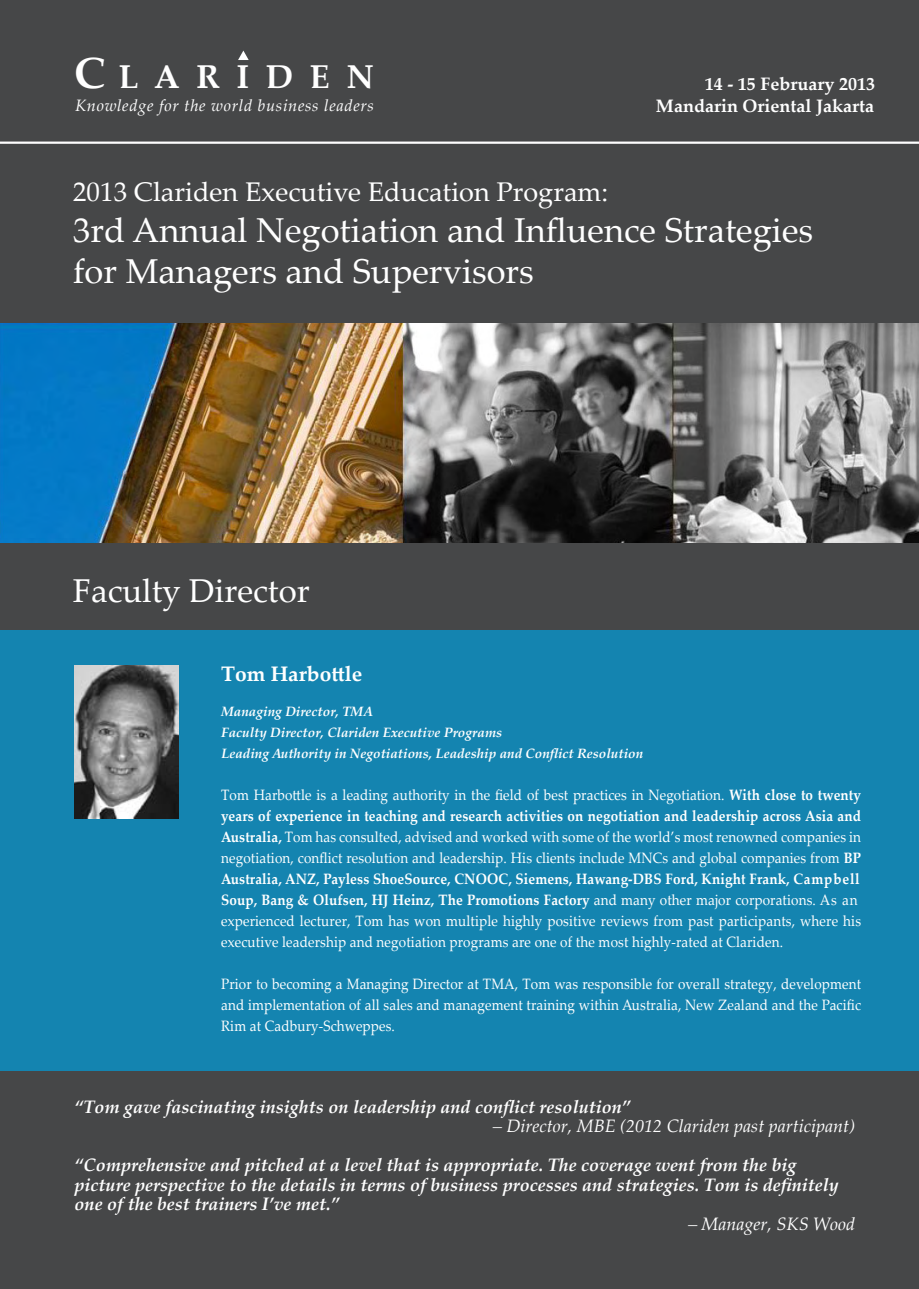
<style>
.page{position:relative;width:919px;height:1289px;background:#fff}
.page>*{position:absolute;margin:0;border:0;box-sizing:border-box;transform-origin:0 0}
.t1{font:34.5px/41.4px "Palatino Linotype";color:#fff}
.t2{font:33px "Palatino Linotype";color:#fff}
.t3{font:700 33px "Palatino Linotype";color:#fff}
.t4{font:27px "Palatino Linotype";color:#fff}
.t5{font:700 21px "Palatino Linotype";color:#fff}
.t6{font:italic 700 18px/19.5px "Palatino Linotype";color:#fff}
.t7{font:italic 18px "Palatino Linotype";color:#fff}
.t8{font:700 18px "Palatino Linotype";color:#fff}
.t9{font:700 18px "Palatino Linotype";color:#fff}
.t10{font:italic 16.5px "Palatino Linotype";letter-spacing:.04em;color:#fff}
.t11{font:15px/21px "Palatino Linotype";letter-spacing:.01em;color:#fff;scale:.9 1}
.t12{font:italic 700 13.5px "Palatino Linotype";color:#fff}
.s1{font-size:43.5px}
.s2{font-style:inherit}
.s3{font-weight:700}
</style>
<div class="page">
<div style="left:0;top:0;width:918px;height:1288px;background:#464748"></div>
<hr style="left:0;top:141px;width:918px;height:3px;background:#fff">
<div style="left:0;top:630px;width:918px;height:440px;background:#1484b0"></div>
<img style="left:0;top:323px;width:918px;height:219px">
<svg style="left:238px;top:51px;width:11px;height:9px"></svg>
<img style="left:75px;top:666px;width:103px;height:152px">
<p class="t3" style="left:74px;top:53px;width:301px"><span class="s1">C</span> L A R I D E N</p>
<p class="t10" style="left:75px;top:94px;width:300px">Knowledge for the world business leaders</p>
<p class="t9" style="left:704px;top:71px;width:172px">14 - 15 February 20<span class="s2">13</span></p>
<p class="t8" style="left:656px;top:93px;width:219px">Mandarin Oriental <span class="s2">Jakarta</span></p>
<p class="t4" style="left:73px;top:172px;width:536px">2013 Clariden Executive Education Program:</p>
<p class="t1" style="left:73px;top:208px;width:741px">3rd Annual Negotiation and Influence Strategies for Managers and Supervisors</p>
<p class="t2" style="left:73px;top:567px;width:238px">Faculty Director</p>
<p class="t5" style="left:221px;top:659px;width:143px">Tom Harbottle</p>
<p class="t12" style="left:221px;top:701px;width:153px">Managing Director, TMA</p>
<p class="t12" style="left:221px;top:722px;width:282px">Faculty Director, Clariden Executive Programs</p>
<p class="t12" style="left:221px;top:743px;width:423px">Leading Authority in Negotiations, Leadeship and Conflict Resolution</p>
<p class="t11" style="left:221px;top:783px;width:712px">Tom Harbottle is a leading authority in the field of best practices in Negotiation. <span class="s3">With close to twenty years of experience in teaching and research activities on negotiation and leadership across Asia and Australia,</span> Tom has consulted, advised and worked with some of the world’s most renowned companies in negotiation, conflict resolution and leadership. His clients include MNCs and global companies from <span class="s3">BP Australia, ANZ, Payless ShoeSource, CNOOC, Siemens, Hawang-DBS Ford, Knight Frank, Campbell Soup, Bang &amp; Olufsen, HJ Heinz, The Promotions Factory</span> and many other major corporations. As an experienced lecturer, Tom has won multiple highly positive reviews from past participants, where his executive leadership and negotiation programs are one of the most highly-rated at Clariden.</p>
<p class="t11" style="left:221px;top:972px;width:712px;text-align:justify">Prior to becoming a Managing Director at TMA, Tom was responsible for overall strategy, development and implementation of all sales and management training within Australia, New Zealand and the Pacific Rim at Cadbury-Schweppes.</p>
<p class="t6" style="left:75px;top:1096px;width:557px">“Tom gave fascinating insights on leadership and conflict resolution”</p>
<p class="t7" style="left:493px;top:1113px;width:364px">– Director, MBE (2012 Clariden past participant)</p>
<p class="t6" style="left:75px;top:1154px;width:765px">“Comprehensive and pitched at a level that is appropriate. The coverage went from the big picture perspective to the details in terms of business processes and strategies. Tom is definitely one of the best trainers I’ve met.”</p>
<p class="t7" style="left:688px;top:1210px;width:168px">– Manager, SKS Wood</p>
</div>
